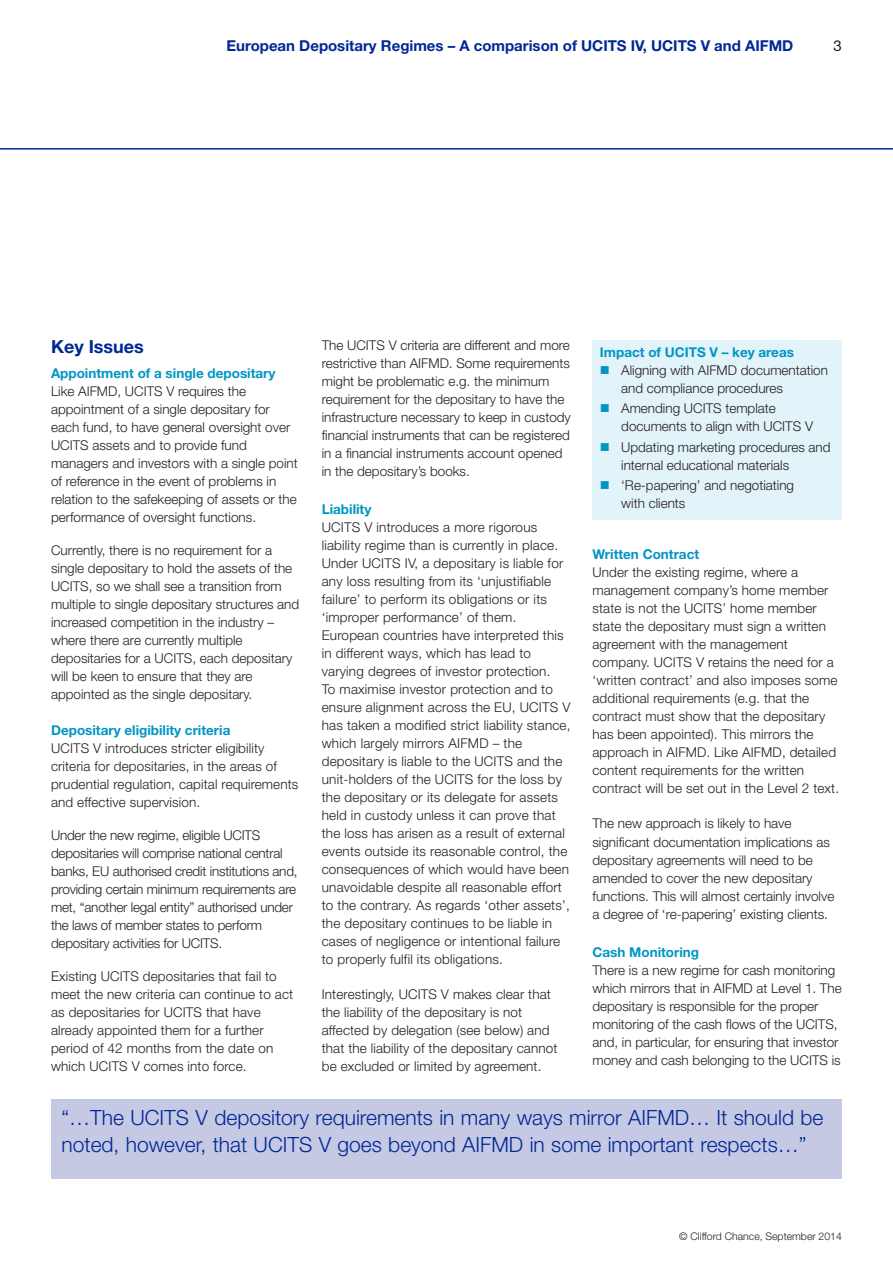
<style>
.page{position:relative;width:893px;height:1263px;background:#fff}
.page>*{position:absolute;margin:0;border:0;box-sizing:border-box;transform-origin:0 0}
.t1{font:300 21px/27px "Helvetica Neue LT";color:#002894}
.t2{font:700 18px "Helvetica Neue LT";color:#002894}
.t3{font:700 15px "Helvetica Neue LT";color:#002894}
.t4{font:15px "Helvetica Neue LT";color:#231f20}
.t5{font:300 13.5px/18px "Helvetica Neue LT";color:#231f20}
.t6{font:700 13.5px "Helvetica Neue LT";color:#0095c4}
.t7{font:300 10.5px "Helvetica Neue LT";color:#231f20}
.s1{color:#0095c4}
</style>
<div class="page">
<hr style="left:0;top:148px;width:893px;height:2px;background:#002894">
<div style="left:592px;top:340px;width:250px;height:180px;background:#e2f3f9"></div>
<div style="left:51px;top:1099px;width:791px;height:80px;background:#c6c9e4"></div>
<p class="t3" style="left:227px;top:40px;width:568px">European Depositary Regimes – A comparison of UCITS IV, UCITS V and AIFMD</p>
<p class="t4" style="left:834px;top:40px;width:10px">3</p>
<h2 class="t2" style="left:51px;top:340px;width:94px">Key Issues</h2>
<p class="t6" style="left:51px;top:369px;width:226px">Appointment of a single depositary</p>
<p class="t5" style="left:51px;top:384px;width:248px">Like AIFMD, UCITS V requires the appointment of a single depositary for each fund, to have general oversight over UCITS assets and to provide fund managers and investors with a single point of reference in the event of problems in relation to the safekeeping of assets or the performance of oversight functions.</p>
<p class="t5" style="left:51px;top:543px;width:250px">Currently, there is no requirement for a single depositary to hold the assets of the UCITS, so we shall see a transition from multiple to single depositary structures and increased competition in the industry – where there are currently multiple depositaries for a UCITS, each depositary will be keen to ensure that they are appointed as the single depositary.</p>
<p class="t6" style="left:51px;top:725px;width:181px">Depositary eligibility criteria</p>
<p class="t5" style="left:51px;top:740px;width:249px">UCITS V introduces stricter eligibility criteria for depositaries, in the areas of prudential regulation, capital requirements and effective supervision.</p>
<p class="t5" style="left:51px;top:827px;width:248px">Under the new regime, eligible UCITS depositaries will comprise national central banks, EU authorised credit institutions and, providing certain minimum requirements are met, “another legal entity” authorised under the laws of member states to perform depositary activities for UCITS.</p>
<p class="t5" style="left:51px;top:968px;width:244px">Existing UCITS depositaries that fail to meet the new criteria can continue to act as depositaries for UCITS that have already appointed them for a further period of 42 months from the date on which UCITS V comes into force.</p>
<p class="t5" style="left:322px;top:337px;width:251px">The UCITS V criteria are different and more restrictive than AIFMD. Some requirements might be problematic e.g. the minimum requirement for the depositary to have the infrastructure necessary to keep in custody financial instruments that can be registered in a financial instruments account opened in the depositary’s books.</p>
<p class="t6" style="left:322px;top:504px;width:51px">Liability</p>
<p class="t5" style="left:322px;top:519px;width:250px">UCITS V introduces a more rigorous liability regime than is currently in place.<br>Under UCITS IV, a depositary is liable for any loss resulting from its ‘unjustifiable failure’ to perform its obligations or its ‘improper performance’ of them.<br>European countries have interpreted this in different ways, which has lead to varying degrees of investor protection.<br>To maximise investor protection and to ensure alignment across the EU, UCITS V has taken a modified strict liability stance, which largely mirrors AIFMD – the depositary is liable to the UCITS and the unit-holders of the UCITS for the loss by the depositary or its delegate for assets held in custody unless it can prove that the loss has arisen as a result of external events outside its reasonable control, the consequences of which would have been unavoidable despite all reasonable effort to the contrary. As regards ‘other assets’, the depositary continues to be liable in cases of negligence or intentional failure to properly fulfil its obligations.</p>
<p class="t5" style="left:322px;top:986px;width:237px">Interestingly, UCITS V makes clear that the liability of the depositary is not affected by delegation (see below) and that the liability of the depositary cannot be excluded or limited by agreement.</p>
<p class="t6" style="left:600px;top:348px;width:196px">Impact of UCITS V – key areas</p>
<p class="t5" style="left:621px;top:363px;width:208px;text-indent:-21px"><span class="s1">■</span> Aligning with AIFMD documentation and compliance procedures</p>
<p class="t5" style="left:621px;top:401px;width:193px;text-indent:-21px"><span class="s1">■</span> Amending UCITS template documents to align with UCITS V</p>
<p class="t5" style="left:621px;top:439px;width:211px;text-indent:-21px"><span class="s1">■</span> Updating marketing procedures and internal educational materials</p>
<p class="t5" style="left:621px;top:477px;width:174px;text-indent:-21px"><span class="s1">■</span> ‘Re-papering’ and negotiating with clients</p>
<p class="t6" style="left:592px;top:550px;width:108px">Written Contract</p>
<p class="t5" style="left:592px;top:565px;width:248px">Under the existing regime, where a management company’s home member state is not the UCITS’ home member state the depositary must sign a written agreement with the management company. UCITS V retains the need for a ‘written contract’ and also imposes some additional requirements (e.g. that the contract must show that the depositary has been appointed). This mirrors the approach in AIFMD. Like AIFMD, detailed content requirements for the written contract will be set out in the Level 2 text.</p>
<p class="t5" style="left:592px;top:816px;width:243px">The new approach is likely to have significant documentation implications as depositary agreements will need to be amended to cover the new depositary functions. This will almost certainly involve a degree of ‘re-papering’ existing clients.</p>
<p class="t6" style="left:592px;top:947px;width:108px">Cash Monitoring</p>
<p class="t5" style="left:592px;top:962px;width:251px">There is a new regime for cash monitoring which mirrors that in AIFMD at Level 1. The depositary is responsible for the proper monitoring of the cash flows of the UCITS, and, in particular, for ensuring that investor money and cash belonging to the UCITS is</p>
<h1 class="t1" style="left:62px;top:1106px;width:763px">“…The UCITS V depository requirements in many ways mirror AIFMD… It should be noted, however, that UCITS V goes beyond AIFMD in some important respects…”</h1>
<p class="t7" style="left:679px;top:1233px;width:164px">© Clifford Chance, September 2014</p>
</div>
